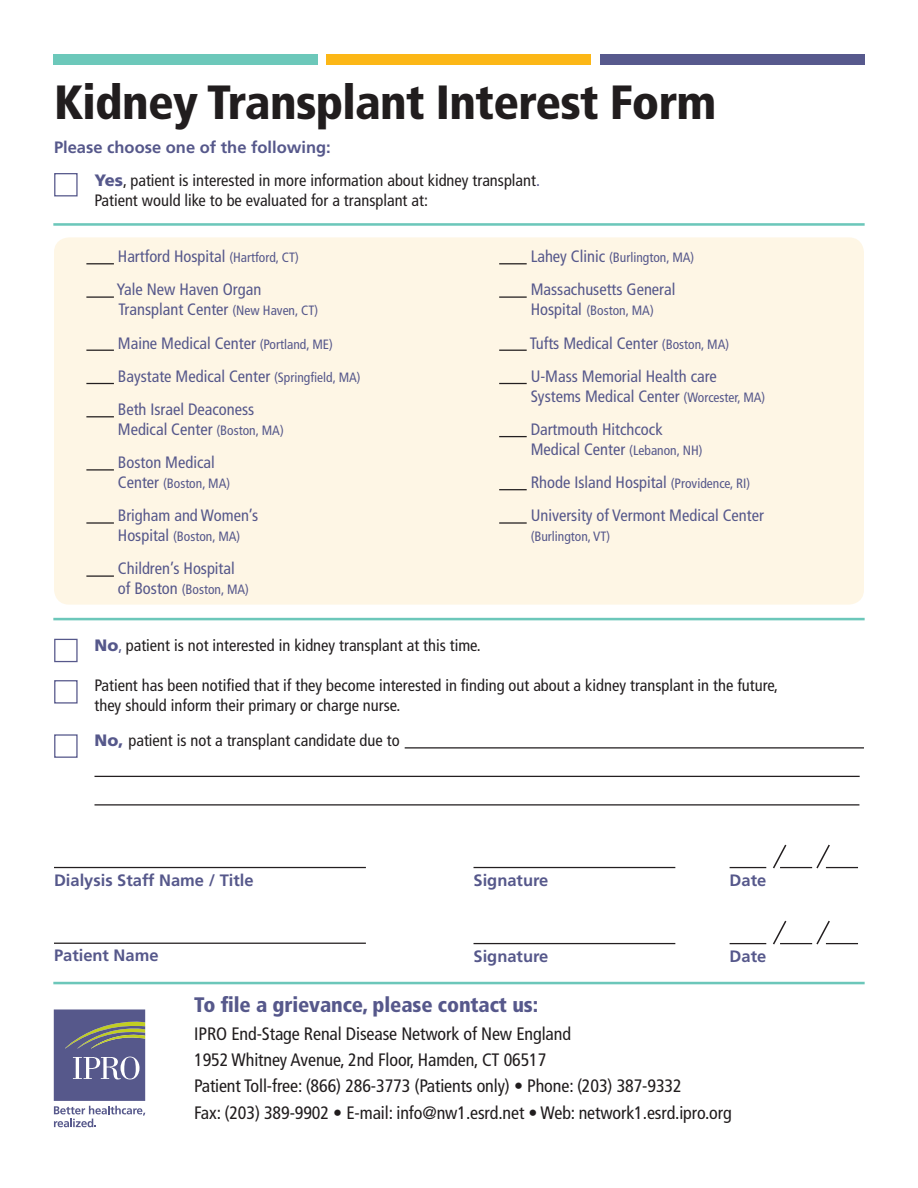
<style>
.page{position:relative;width:918px;height:1188px;background:#fff}
.page>*{position:absolute;margin:0;border:0;box-sizing:border-box;transform-origin:0 0}
.t1{font:900 condensed 48px "Frutiger LT Std";letter-spacing:-.015em;color:#211d1e}
.body{font:900 condensed 21px "Frutiger LT Std";letter-spacing:-.005em;color:#56588b}
.body-2{font:condensed 18px "Frutiger LT Std";letter-spacing:-.005em;color:#211d1e}
.Paragraph_Style_4{font:condensed 16.5px/19.8px "Frutiger LT Std";color:#56588b}
.Paragraph_Style_4-2{font:condensed 16.5px/19.8px "Frutiger LT Std";color:#231f20}
.Paragraph_Style_3{font:700 16.5px "Frutiger LT Std";color:#56588b}
.Paragraph_Style_4-3{font:condensed 13.5px "Frutiger LT Std";color:#56588b}
.s1{font-weight:900;font-stretch:normal;color:#56588b}
.s2{color:#56588b}
.s3{font-size:13.5px}
.s4{font-size:16.5px}
</style>
<div class="page">
<div style="left:54px;top:237px;width:810px;height:368px;background:#fef6e5;border-radius:15px"></div>
<hr style="left:405px;top:747px;width:459px;height:2px;background:#231f20">
<hr style="left:94px;top:776px;width:766px;height:1px;background:#231f20">
<hr style="left:94px;top:804px;width:765px;height:2px;background:#231f20">
<svg style="left:86px;top:263px;width:28px;height:1px"></svg>
<hr style="left:86px;top:296px;width:28px;height:2px;background:#231f20">
<svg style="left:86px;top:350px;width:28px;height:1px"></svg>
<svg style="left:86px;top:383px;width:28px;height:1px"></svg>
<svg style="left:86px;top:416px;width:28px;height:1px"></svg>
<hr style="left:86px;top:469px;width:28px;height:2px;background:#231f20">
<hr style="left:86px;top:522px;width:28px;height:2px;background:#231f20">
<hr style="left:86px;top:575px;width:28px;height:2px;background:#231f20">
<svg style="left:499px;top:263px;width:28px;height:1px"></svg>
<hr style="left:499px;top:296px;width:28px;height:2px;background:#231f20">
<svg style="left:499px;top:350px;width:28px;height:1px"></svg>
<svg style="left:499px;top:383px;width:28px;height:1px"></svg>
<svg style="left:499px;top:436px;width:28px;height:1px"></svg>
<svg style="left:499px;top:489px;width:28px;height:1px"></svg>
<hr style="left:499px;top:522px;width:28px;height:2px;background:#231f20">
<hr style="left:54px;top:943px;width:312px;height:1px;background:#231f20">
<hr style="left:54px;top:867px;width:312px;height:1px;background:#231f20">
<hr style="left:474px;top:867px;width:201px;height:1px;background:#231f20">
<hr style="left:730px;top:867px;width:36px;height:1px;background:#231f20">
<hr style="left:780px;top:867px;width:32px;height:1px;background:#231f20">
<hr style="left:826px;top:867px;width:32px;height:1px;background:#231f20">
<svg style="left:773px;top:844px;width:15px;height:25px"></svg>
<svg style="left:816px;top:844px;width:15px;height:25px"></svg>
<hr style="left:474px;top:943px;width:201px;height:1px;background:#231f20">
<hr style="left:730px;top:943px;width:36px;height:1px;background:#231f20">
<hr style="left:780px;top:943px;width:32px;height:1px;background:#231f20">
<hr style="left:826px;top:943px;width:32px;height:1px;background:#231f20">
<svg style="left:773px;top:920px;width:15px;height:25px"></svg>
<svg style="left:816px;top:920px;width:15px;height:25px"></svg>
<div style="left:54px;top:173px;width:24px;height:23px;background:#fff;border:1px solid #56588b"></div>
<div style="left:54px;top:639px;width:24px;height:23px;background:#fff;border:1px solid #56588b"></div>
<div style="left:54px;top:680px;width:24px;height:24px;background:#fff;border:1px solid #56588b"></div>
<div style="left:54px;top:734px;width:24px;height:24px;background:#fff;border:1px solid #56588b"></div>
<hr style="left:53px;top:223px;width:812px;height:3px;background:#6cc7ba">
<hr style="left:53px;top:618px;width:812px;height:2px;background:#6cc7ba">
<hr style="left:53px;top:982px;width:812px;height:2px;background:#6cc7ba">
<svg style="left:54px;top:1009px;width:91px;height:118px"></svg>
<div style="left:54px;top:54px;width:264px;height:11px;background:#6cc8ba"></div>
<div style="left:326px;top:54px;width:264px;height:11px;background:#fcb716"></div>
<div style="left:600px;top:54px;width:264px;height:11px;background:#57598d"></div>
<p class="t1" style="left:54px;top:74px;width:664px">Kidney Transplant Interest Form</p>
<p class="Paragraph_Style_3" style="left:54px;top:137px;width:278px">Please choose one of the following:</p>
<p class="Paragraph_Style_4-2" style="left:94px;top:170px;width:447px"><span class="s1">Yes</span>, patient is interested in more information about kidney transplant<span class="s2">.<br></span>Patient would like to be evaluated for a transplant at:</p>
<p class="Paragraph_Style_4" style="left:118px;top:247px;width:182px">Hartford Hospital <span class="s3">(Hartford, CT)</span></p>
<p class="Paragraph_Style_4" style="left:117px;top:280px;width:203px">Yale New Haven Organ<br>Transplant Center <span class="s3">(New Haven, CT)</span></p>
<p class="Paragraph_Style_4" style="left:118px;top:333px;width:216px">Maine Medical Center <span class="s3">(Portland, ME)</span></p>
<p class="Paragraph_Style_4" style="left:118px;top:366px;width:244px">Baystate Medical Center <span class="s3">(Springfield, MA)</span></p>
<p class="Paragraph_Style_4" style="left:118px;top:400px;width:167px">Beth Israel Deaconess<br>Medical Center <span class="s3">(Boston, MA)</span></p>
<p class="Paragraph_Style_4" style="left:118px;top:453px;width:98px">Boston Medical</p>
<p class="Paragraph_Style_4-3" style="left:118px;top:476px;width:114px"><span class="s4">Center</span> (Boston, MA)</p>
<p class="Paragraph_Style_4" style="left:118px;top:506px;width:142px">Brigham and Women’s</p>
<p class="Paragraph_Style_4-3" style="left:118px;top:529px;width:124px"><span class="s4">Hospital</span> (Boston, MA)</p>
<p class="Paragraph_Style_4" style="left:118px;top:559px;width:118px">Children’s Hospital</p>
<p class="Paragraph_Style_4-3" style="left:118px;top:582px;width:133px"><span class="s4">of Boston</span> (Boston, MA)</p>
<p class="Paragraph_Style_4-3" style="left:531px;top:250px;width:165px"><span class="s4">Lahey Clinic</span> (Burlington, MA)</p>
<p class="Paragraph_Style_4" style="left:531px;top:280px;width:146px">Massachusetts General</p>
<p class="Paragraph_Style_4-3" style="left:531px;top:303px;width:125px"><span class="s4">Hospital</span> (Boston, MA)</p>
<p class="Paragraph_Style_4" style="left:530px;top:333px;width:201px">Tufts Medical Center <span class="s3">(Boston, MA)</span></p>
<p class="Paragraph_Style_4" style="left:531px;top:366px;width:236px">U-Mass Memorial Health care<br>Systems Medical Center <span class="s3">(Worcester, MA)</span></p>
<p class="Paragraph_Style_4" style="left:531px;top:419px;width:173px">Dartmouth Hitchcock<br>Medical Center <span class="s3">(Lebanon, NH)</span></p>
<p class="Paragraph_Style_4" style="left:531px;top:473px;width:221px">Rhode Island Hospital <span class="s3">(Providence, RI)</span></p>
<p class="Paragraph_Style_4" style="left:531px;top:506px;width:235px">University of Vermont Medical Center</p>
<p class="Paragraph_Style_4-3" style="left:531px;top:529px;width:81px">(Burlington, VT)</p>
<p class="Paragraph_Style_4-2" style="left:95px;top:636px;width:388px"><span class="s1">No</span><span class="s2">,</span> patient is not interested in kidney transplant at this time.</p>
<p class="Paragraph_Style_4-2" style="left:94px;top:676px;width:685px">Patient has been notified that if they become interested in finding out about a kidney transplant in the future, they should inform their primary or charge nurse.</p>
<p class="Paragraph_Style_4-2" style="left:94px;top:731px;width:307px"><span class="s1">No,</span> patient is not a transplant candidate due to</p>
<p class="Paragraph_Style_3" style="left:54px;top:870px;width:201px">Dialysis Staff Name / Title</p>
<p class="Paragraph_Style_3" style="left:474px;top:870px;width:76px">Signature</p>
<p class="Paragraph_Style_3" style="left:730px;top:870px;width:38px">Date</p>
<p class="Paragraph_Style_3" style="left:54px;top:946px;width:106px">Patient Name</p>
<p class="Paragraph_Style_3" style="left:474px;top:946px;width:76px">Signature</p>
<p class="Paragraph_Style_3" style="left:730px;top:946px;width:38px">Date</p>
<p class="body" style="left:194px;top:992px;width:345px">To file a grievance, please contact us:</p>
<p class="body-2" style="left:194px;top:1023px;width:378px">IPRO End-Stage Renal Disease Network of New England</p>
<p class="body-2" style="left:194px;top:1049px;width:354px">1952 Whitney Avenue, 2nd Floor, Hamden, CT 06517</p>
<p class="body-2" style="left:194px;top:1076px;width:489px">Patient Toll-free: (866) 286-3773 (Patients only) • Phone: (203) 387-9332</p>
<p class="body-2" style="left:194px;top:1102px;width:539px">Fax: (203) 389-9902 • E-mail: info@nw1.esrd.net • Web: network1.esrd.ipro.org</p>
</div>
